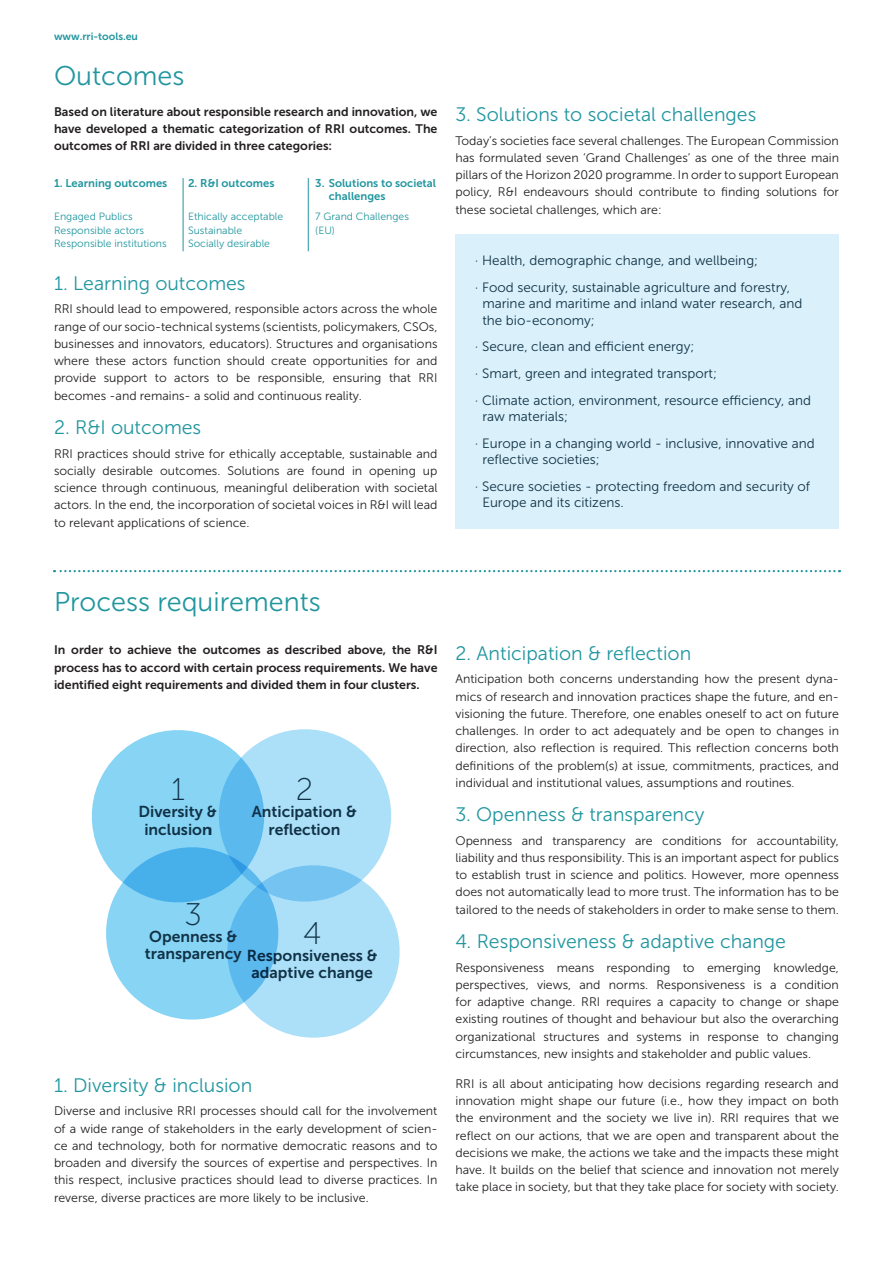
<style>
.page{position:relative;width:893px;height:1263px;background:#fff}
.page>*{position:absolute;margin:0;border:0;box-sizing:border-box;transform-origin:0 0}
.t1{font:31.2px "Museo Sans 100";color:#113246}
.Headline1{font:27px "Museo Sans 300";color:#21969f}
.t2{font:19.5px "Museo Sans 300";color:#21969f}
.t3{font:15.75px/17.4px "Museo Sans 700";color:#113246;text-align:center}
.t4{font:13.5px/16.2px "Museo Sans 300";color:#113246}
.parrafo{font:12.3px/17.2px "Museo Sans 300";color:#231f20;text-align:justify}
.Headline1-2{font:12.3px/17.2px "Museo Sans 700";color:#231f20;text-align:justify}
.t5{font:11.25px/13.5px "Museo Sans 700";color:#21969f}
.t6{font:10.5px/13.5px "Museo Sans 300";color:#21969f}
.Headline1-3{font:10.5px "Museo Sans 700";color:#21969f}
</style>
<div class="page">
<svg style="left:54px;top:570px;width:786px;height:2px"></svg>
<div style="left:455px;top:235px;width:384px;height:294px;background:#daf1fb"></div>
<hr style="left:183px;top:178px;width:1px;height:73px;background:#21969f">
<hr style="left:308px;top:178px;width:1px;height:73px;background:#21969f">
<svg style="left:91px;top:729px;width:309px;height:309px"></svg>
<p class="Headline1-3" style="left:54px;top:31px;width:86px">www.rri-tools.eu</p>
<p class="Headline1" style="left:54px;top:61px;width:132px">Outcomes</p>
<p class="Headline1-2" style="left:54px;top:103px;width:385px">Based on literature about responsible research and innovation, we have developed a thematic categorization of RRI outcomes. The outcomes of RRI are divided in three categories:</p>
<p class="t5" style="left:54px;top:176px;width:115px">1. Learning outcomes</p>
<p class="t5" style="left:188px;top:176px;width:88px">2. R&amp;I outcomes</p>
<p class="t5" style="left:329px;top:176px;width:109px;text-indent:-14px">3. Solutions to societal challenges</p>
<p class="t6" style="left:54px;top:210px;width:114px">Engaged Publics<br>Responsible actors<br>Responsible institutions</p>
<p class="t6" style="left:188px;top:210px;width:97px">Ethically acceptable<br>Sustainable<br>Socially desirable</p>
<p class="t6" style="left:315px;top:210px;width:95px">7 Grand Challenges (EU)</p>
<p class="t2" style="left:54px;top:273px;width:193px">1. Learning outcomes</p>
<p class="parrafo" style="left:54px;top:301px;width:385px">RRI should lead to empowered, responsible actors across the whole range of our socio-technical systems (scientists, policymakers, CSOs, businesses and innovators, educators). Structures and organisations where these actors function should create opportunities for and provide support to actors to be responsible, ensuring that RRI becomes -and remains- a solid and continuous reality.</p>
<p class="t2" style="left:54px;top:417px;width:149px">2. R&amp;I outcomes</p>
<p class="parrafo" style="left:54px;top:445px;width:385px">RRI practices should strive for ethically acceptable, sustainable and socially desirable outcomes. Solutions are found in opening up science through continuous, meaningful deliberation with societal actors. In the end, the incorporation of societal voices in R&amp;I will lead to relevant applications of science.</p>
<p class="t2" style="left:455px;top:104px;width:302px">3. Solutions to societal challenges</p>
<p class="parrafo" style="left:455px;top:132px;width:385px">Today’s societies face several challenges. The European Commission has formulated seven ‘Grand Challenges’ as one of the three main pillars of the Horizon 2020 programme. In order to support European policy, R&amp;I endeavours should contribute to finding solutions for these societal challenges, which are:</p>
<p class="t4" style="left:475px;top:253px;width:285px">· Health, demographic change, and wellbeing;</p>
<p class="t4" style="left:482px;top:279px;width:322px;text-indent:-8px">· Food security, sustainable agriculture and forestry, marine and maritime and inland water research, and the bio-economy;</p>
<p class="t4" style="left:475px;top:339px;width:221px">· Secure, clean and efficient energy;</p>
<p class="t4" style="left:475px;top:366px;width:244px">· Smart, green and integrated transport;</p>
<p class="t4" style="left:482px;top:392px;width:330px;text-indent:-8px">· Climate action, environment, resource efficiency, and raw materials;</p>
<p class="t4" style="left:482px;top:435px;width:334px;text-indent:-8px">· Europe in a changing world - inclusive, innovative and reflective societies;</p>
<p class="t4" style="left:482px;top:478px;width:329px;text-indent:-8px">· Secure societies - protecting freedom and security of<br>Europe and its citizens.</p>
<p class="Headline1" style="left:54px;top:587px;width:268px">Process requirements</p>
<p class="Headline1-2" style="left:54px;top:641px;width:385px">In order to achieve the outcomes as described above, the R&amp;I process has to accord with certain process requirements. We have identified eight requirements and divided them in four clusters.</p>
<p class="t1" style="left:171px;top:773px;width:15px">1</p>
<p class="t3" style="left:139px;top:803px;width:81px">Diversity &amp; inclusion</p>
<p class="t1" style="left:296px;top:773px;width:19px">2</p>
<p class="t3" style="left:252px;top:803px;width:106px">Anticipation &amp; reflection</p>
<p class="t1" style="left:185px;top:897px;width:19px">3</p>
<p class="t3" style="left:149px;top:928px;width:90px">Openness &amp;</p>
<p class="t1" style="left:303px;top:916px;width:20px">4</p>
<p class="t3" style="left:145px;top:947px;width:234px;text-align:right">transparency Responsiveness &amp; adaptive change</p>
<p class="t2" style="left:54px;top:1074px;width:200px">1. Diversity &amp; inclusion</p>
<p class="parrafo" style="left:54px;top:1102px;width:385px">Diverse and inclusive RRI processes should call for the involvement of a wide range of stakeholders in the early development of scien&shy;ce and technology, both for normative democratic reasons and to broaden and diversify the sources of expertise and perspectives. In this respect, inclusive practices should lead to diverse practices. In reverse, diverse practices are more likely to be inclusive.</p>
<p class="t2" style="left:455px;top:642px;width:237px">2. Anticipation &amp; reflection</p>
<p class="parrafo" style="left:455px;top:670px;width:385px">Anticipation both concerns understanding how the present dyna&shy;mics of research and innovation practices shape the future, and en&shy;visioning the future. Therefore, one enables oneself to act on future challenges. In order to act adequately and be open to changes in direction, also reflection is required. This reflection concerns both definitions of the problem(s) at issue, commitments, practices, and individual and institutional values, assumptions and routines.</p>
<p class="t2" style="left:455px;top:804px;width:250px">3. Openness &amp; transparency</p>
<p class="parrafo" style="left:455px;top:832px;width:385px">Openness and transparency are conditions for accountability, liability and thus responsibility. This is an important aspect for publics to establish trust in science and politics. However, more openness does not automatically lead to more trust. The information has to be tailored to the needs of stakeholders in order to make sense to them.</p>
<p class="t2" style="left:455px;top:931px;width:332px">4. Responsiveness &amp; adaptive change</p>
<p class="parrafo" style="left:455px;top:959px;width:385px">Responsiveness means responding to emerging knowledge, perspectives, views, and norms. Responsiveness is a condition for adaptive change. RRI requires a capacity to change or shape existing routines of thought and behaviour but also the overarching organizational structures and systems in response to changing circumstances, new insights and stakeholder and public values.</p>
<p class="parrafo" style="left:455px;top:1075px;width:385px">RRI is all about anticipating how decisions regarding research and innovation might shape our future (i.e., how they impact on both the environment and the society we live in). RRI requires that we reflect on our actions, that we are open and transparent about the decisions we make, the actions we take and the impacts these might have. It builds on the belief that science and innovation not merely take place in society, but that they take place for society with society.</p>
</div>
